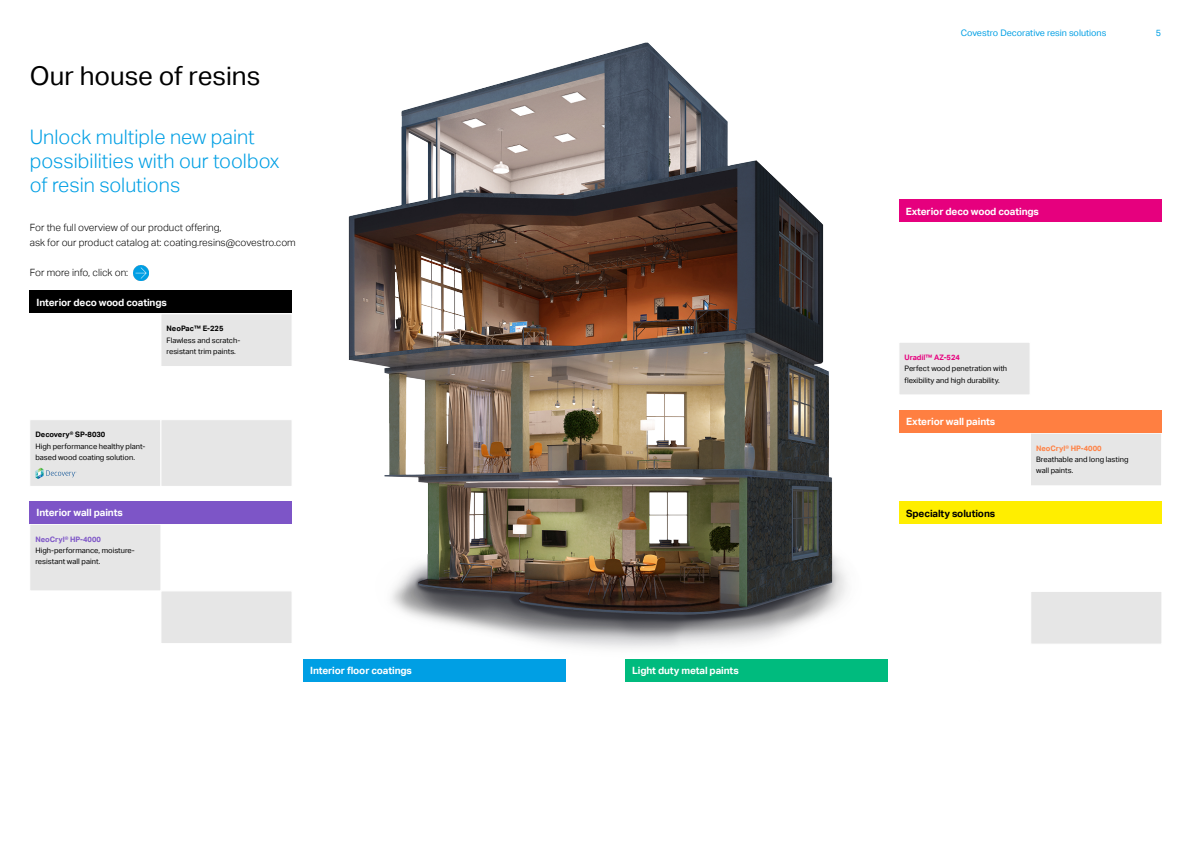
<style>
.page{position:relative;width:1191px;height:842px;background:#fff}
.page>*{position:absolute;margin:0;border:0;box-sizing:border-box;transform-origin:0 0}
.t1{font:26px "Aktiv Grotesk";color:#000}
.t2{font:300 20px/24px "Aktiv Grotesk";color:#009fe4}
.t3{font:700 10px "Aktiv Grotesk";letter-spacing:-.01em;color:#fff}
.t4{font:300 10px/15px "Aktiv Grotesk";color:#000}
.t5{font:700 10px "Aktiv Grotesk";letter-spacing:-.01em;color:#000}
.t6{font:9px "Aktiv Grotesk";color:#009fe4}
.t7{font:7.5px/11.4px "Aktiv Grotesk";color:#000}
.t8{font:700 7.5px "Aktiv Grotesk";color:#000}
.t9{font:700 7.5px "Aktiv Grotesk";color:#ff7f41}
.t10{font:700 7.5px "Aktiv Grotesk";color:#7d55c7}
.t11{font:700 7.5px "Aktiv Grotesk";color:#e6007e}
</style>
<div class="page">
<img style="left:29px;top:42px;width:859px;height:640px">
<div style="left:303px;top:659px;width:263px;height:23px;background:#009fe4"></div>
<div style="left:1030px;top:433px;width:132px;height:53px;background:#e6e6e6;border:1px solid #fff"></div>
<div style="left:160px;top:313px;width:132px;height:54px;background:#e6e6e6;border:1px solid #fff"></div>
<div style="left:898px;top:342px;width:132px;height:53px;background:#e6e6e6;border:1px solid #fff"></div>
<div style="left:29px;top:524px;width:132px;height:67px;background:#e6e6e6;border:1px solid #fff"></div>
<img style="left:133px;top:265px;width:15px;height:15px">
<div style="left:30px;top:290px;width:262px;height:23px;background:#000"></div>
<div style="left:899px;top:199px;width:262px;height:23px;background:#e6007e"></div>
<div style="left:899px;top:410px;width:262px;height:23px;background:#ff7f41"></div>
<div style="left:30px;top:501px;width:262px;height:22px;background:#7d55c7"></div>
<div style="left:625px;top:659px;width:262px;height:23px;background:#00bb7e"></div>
<div style="left:899px;top:501px;width:262px;height:23px;background:#fe0"></div>
<div style="left:160px;top:590px;width:132px;height:54px;background:#e6e6e6;border:1px solid #fff"></div>
<div style="left:29px;top:419px;width:132px;height:68px;background:#e6e6e6;border:1px solid #fff"></div>
<svg style="left:35px;top:468px;width:41px;height:11px"></svg>
<div style="left:160px;top:419px;width:132px;height:68px;background:#e6e6e6;border:1px solid #fff"></div>
<div style="left:1030px;top:591px;width:132px;height:54px;background:#e6e6e6;border:1px solid #fff"></div>
<h1 class="t1" style="left:30px;top:60px;width:232px">Our house of resins</h1>
<h2 class="t2" style="left:30px;top:125px;width:251px">Unlock multiple new paint possibilities with our toolbox of resin solutions</h2>
<h3 class="t4" style="left:30px;top:220px;width:267px">For the full overview of our product offering,<br>ask for our product catalog at: coating.resins@covestro.com</h3>
<h3 class="t4" style="left:30px;top:265px;width:100px">For more info, click on:</h3>
<h3 class="t3" style="left:37px;top:296px;width:132px">Interior deco wood coatings</h3>
<p class="t8" style="left:167px;top:324px;width:58px">NeoPac™ E-225</p>
<p class="t7" style="left:167px;top:334px;width:75px">Flawless and scratch&shy;resistant trim paints.</p>
<p class="t8" style="left:35px;top:430px;width:71px">Decovery® SP-8030</p>
<p class="t7" style="left:35px;top:440px;width:111px">High performance healthy plant&shy;based wood coating solution.</p>
<h3 class="t3" style="left:37px;top:507px;width:88px">Interior wall paints</h3>
<p class="t10" style="left:35px;top:535px;width:67px">NeoCryl® HP-4000</p>
<p class="t7" style="left:35px;top:545px;width:101px">High-performance, moisture&shy;resistant wall paint.</p>
<h3 class="t3" style="left:310px;top:665px;width:103px">Interior floor coatings</h3>
<h3 class="t3" style="left:632px;top:665px;width:108px">Light duty metal paints</h3>
<p class="t6" style="left:960px;top:28px;width:147px">Covestro Decorative resin solutions</p>
<p class="t6" style="left:1155px;top:28px;width:7px">5</p>
<h3 class="t3" style="left:905px;top:205px;width:135px">Exterior deco wood coatings</h3>
<p class="t11" style="left:904px;top:353px;width:57px">Uradil™ AZ-524</p>
<p class="t7" style="left:904px;top:363px;width:104px">Perfect wood penetration with flexibility and high durability.</p>
<h3 class="t3" style="left:906px;top:416px;width:91px">Exterior wall paints</h3>
<h3 class="t5" style="left:906px;top:507px;width:90px">Specialty solutions</h3>
<p class="t9" style="left:1036px;top:444px;width:67px">NeoCryl® HP-4000</p>
<p class="t7" style="left:1036px;top:454px;width:94px">Breathable and long lasting wall paints.</p>
</div>
